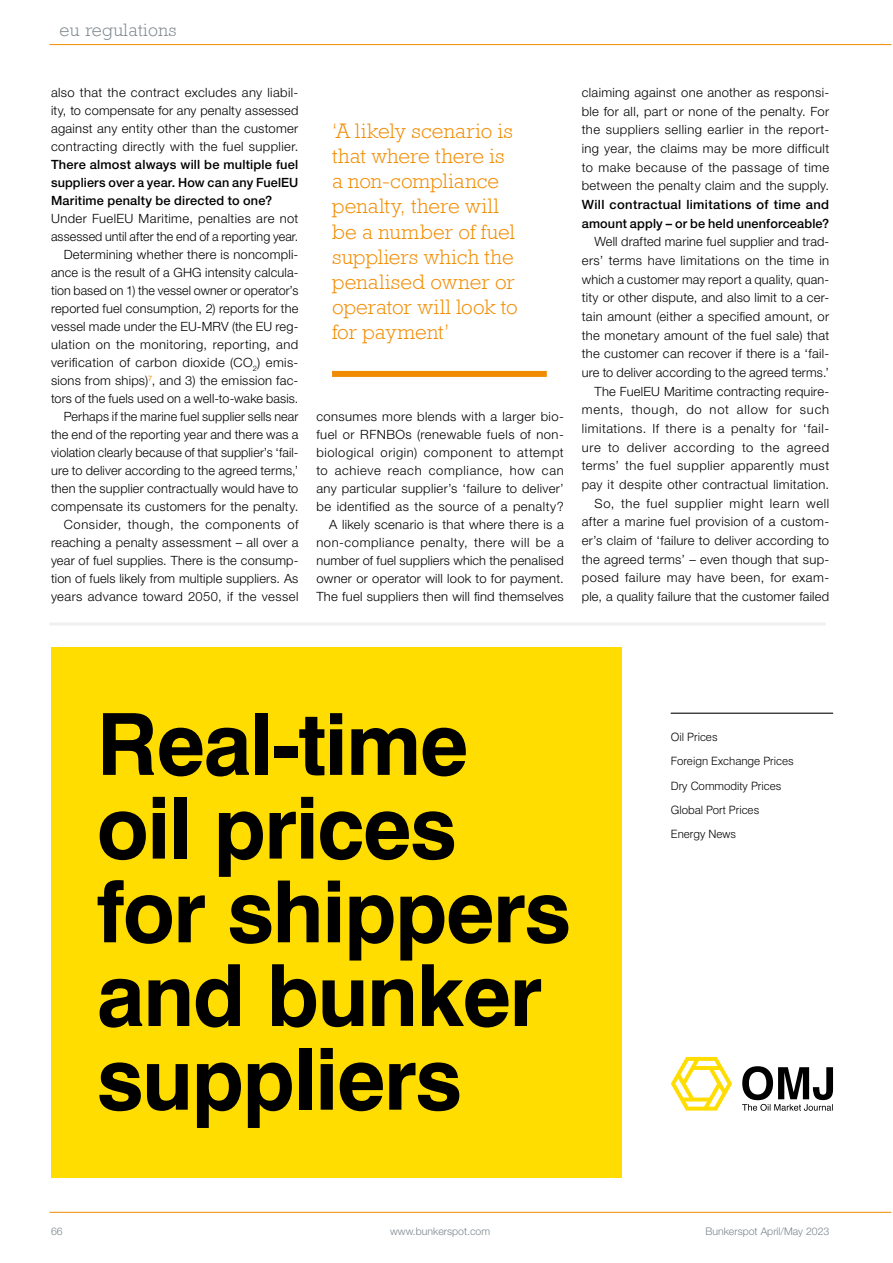
<style>
.page{position:relative;width:893px;height:1263px;background:#fff}
.page>*{position:absolute;margin:0;border:0;box-sizing:border-box;transform-origin:0 0}
.t1{font:700 85.8px/83.7px "Swiss 721 BT";letter-spacing:-.02em;color:#000}
.t2{font:300 21px/25.2px "Rockwell";letter-spacing:.005em;color:#f18c00}
.t3{font:300 18px "Rockwell";letter-spacing:.025em;color:#7d868c}
.t4{font:300 12.75px/18px "Helvetica Neue LT Std";letter-spacing:.02em;color:#000;text-align:right}
.t5{font:500 12.75px/18px "Helvetica Neue LT Std";letter-spacing:.015em;color:#000;text-align:justify}
.t6{font:300 11.4px/24.3px "Swiss 721 BT";color:#000}
.t7{font:300 10.5px "Helvetica Neue LT Std";color:#7d868c}
</style>
<div class="page">
<div style="left:51px;top:647px;width:570px;height:531px;background:#fd0"></div>
<svg style="left:671px;top:1057px;width:61px;height:53px"></svg>
<svg style="left:742px;top:1066px;width:91px;height:45px"></svg>
<hr style="left:671px;top:713px;width:162px;height:1px;background:#000">
<hr style="left:50px;top:622px;width:776px;height:3px;background:#f0f0f1">
<div style="left:332px;top:371px;width:215px;height:6px;background:#f18c00"></div>
<hr style="left:50px;top:44px;width:841px;height:1px;background:#f18c00">
<hr style="left:50px;top:1212px;width:841px;height:1px;background:#f18c00">
<h3 class="t3" style="left:60px;top:20px;width:118px">eu regulations</h3>
<p class="t4" style="left:51px;top:83px;width:249px;text-align:justify">also that the contract excludes any liabil&shy;ity, to compensate for any penalty assessed against any entity other than the customer contracting directly with the fuel supplier.</p>
<p class="t5" style="left:51px;top:155px;width:249px">There almost always will be multiple fuel suppliers over a year. How can any FuelEU Maritime penalty be directed to one?</p>
<p class="t4" style="left:51px;top:209px;width:249px">Under FuelEU Maritime, penalties are not assessed until after the end of a reporting year.<br>Determining whether there is noncompli&shy;ance is the result of a GHG intensity calcula&shy;tion based on 1) the vessel owner or operator’s reported fuel consumption, 2) reports for the vessel made under the EU-MRV (the EU reg&shy;ulation on the monitoring, reporting, and verification of carbon dioxide (CO<sub>2</sub>) emis&shy;sions from ships)<sup>7</sup>, and 3) the emission fac&shy;tors of the fuels used on a well-to-wake basis.<br>Perhaps if the marine fuel supplier sells near the end of the reporting year and there was a violation clearly because of that supplier’s ‘fail&shy;ure to deliver according to the agreed terms,’ then the supplier contractually would have to compensate its customers for the penalty.<br>Consider, though, the components of reaching a penalty assessment – all over a year of fuel supplies. There is the consump&shy;tion of fuels likely from multiple suppliers. As years advance toward 2050, if the vessel</p>
<h2 class="t2" style="left:332px;top:118px;width:187px">‘A likely scenario is that where there is a non-compliance penalty, there will be a number of fuel suppliers which the penalised owner or operator will look to for payment’</h2>
<p class="t4" style="left:316px;top:407px;width:249px">consumes more blends with a larger bio&shy;fuel or RFNBOs (renewable fuels of non&shy;biological origin) component to attempt to achieve reach compliance, how can any particular supplier’s ‘failure to deliver’ be identified as the source of a penalty?<br>A likely scenario is that where there is a non-compliance penalty, there will be a number of fuel suppliers which the penalised owner or operator will look to for payment.<br>The fuel suppliers then will find themselves</p>
<p class="t4" style="left:582px;top:83px;width:249px;line-height:18.6px;text-align:justify">claiming against one another as responsi&shy;ble for all, part or none of the penalty. For the suppliers selling earlier in the report&shy;ing year, the claims may be more difficult to make because of the passage of time between the penalty claim and the supply.</p>
<p class="t5" style="left:582px;top:195px;width:249px;line-height:18.6px">Will contractual limitations of time and amount apply – or be held unenforceable?</p>
<p class="t4" style="left:582px;top:232px;width:249px;line-height:18.6px">Well drafted marine fuel supplier and trad&shy;ers’ terms have limitations on the time in which a customer may report a quality, quan&shy;tity or other dispute, and also limit to a cer&shy;tain amount (either a specified amount, or the monetary amount of the fuel sale) that the customer can recover if there is a ‘fail&shy;ure to deliver according to the agreed terms.’ The FuelEU Maritime contracting require&shy;ments, though, do not allow for such limitations. If there is a penalty for ‘fail&shy;ure to deliver according to the agreed terms’ the fuel supplier apparently must pay it despite other contractual limitation.<br>So, the fuel supplier might learn well after a marine fuel provision of a custom&shy;er’s claim of ‘failure to deliver according to the agreed terms’ – even though that sup&shy;posed failure may have been, for exam&shy;ple, a quality failure that the customer failed</p>
<h1 class="t1" style="left:97px;top:702px;width:476px">Real-time oil prices for shippers and bunker suppliers</h1>
<p class="t6" style="left:671px;top:725px;width:124px">Oil Prices<br>Foreign Exchange Prices<br>Dry Commodity Prices<br>Global Port Prices<br>Energy News</p>
<p class="t7" style="left:51px;top:1225px;width:13px">66</p>
<p class="t7" style="left:390px;top:1225px;width:101px">www.bunkerspot.com</p>
<p class="t7" style="left:705px;top:1225px;width:125px">Bunkerspot April/May 2023</p>
</div>
